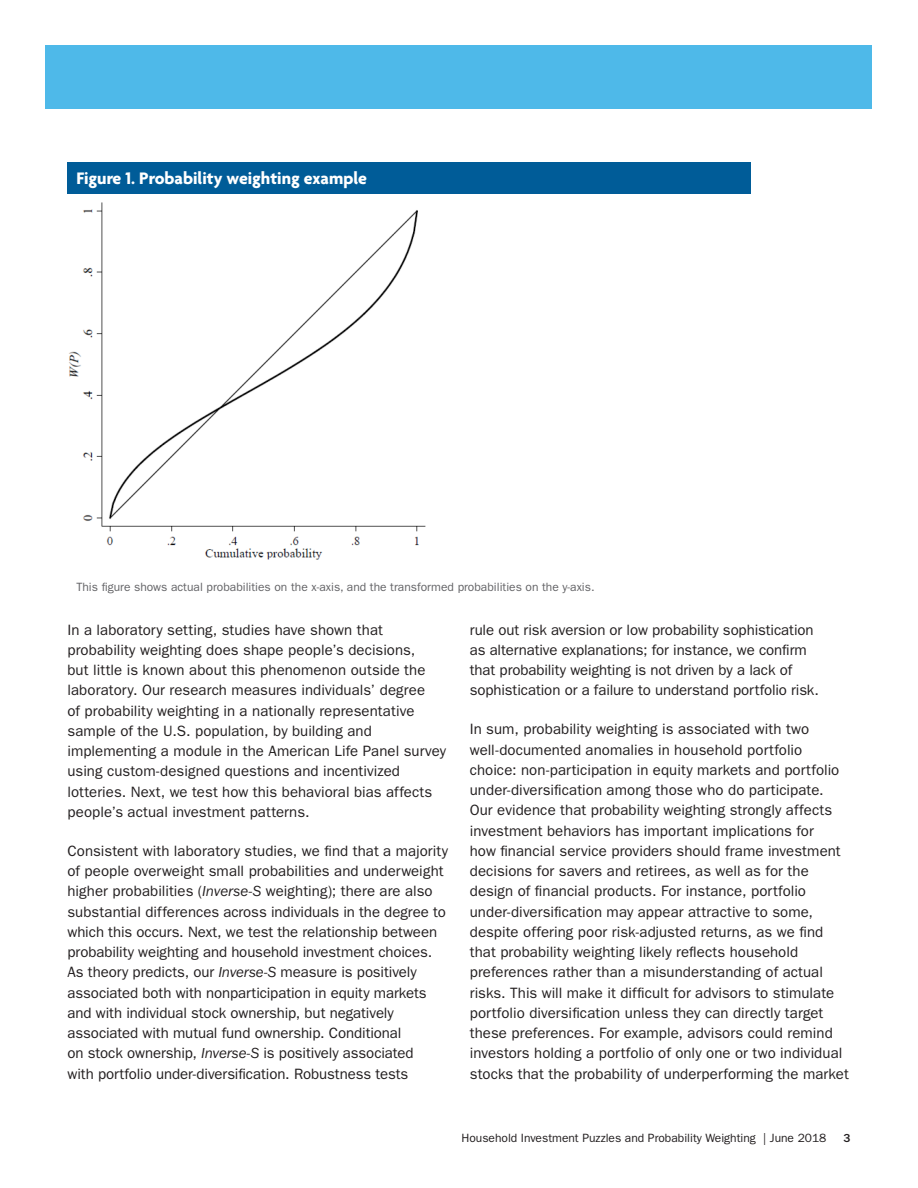
<style>
.page{position:relative;width:918px;height:1188px;background:#fff}
.page>*{position:absolute;margin:0;border:0;box-sizing:border-box;transform-origin:0 0}
._12B_Table_Header_Re{font:700 18px "Agenda";color:#fff}
._7A_Body_Text__FG_10{font:15px/20.2px "ITC Franklin Gothic Std";color:#231f20}
._12E_Table_Footnote{font:12px "ITC Franklin Gothic Std";color:#636366}
.t1{font:12px "ITC Franklin Gothic Std";color:#231f20}
.t2{font:500 12px "ITC Franklin Gothic Std";color:#231f20}
.s1{font-style:italic}
</style>
<div class="page">
<div style="left:46px;top:46px;width:826px;height:63px;background:#4eb9e9"></div>
<img style="left:68px;top:202px;width:358px;height:358px">
<div style="left:68px;top:162px;width:683px;height:32px;background:#005c98"></div>
<p class="_12B_Table_Header_Re" style="left:76px;top:169px;width:292px">Figure 1. Probability weighting example</p>
<p class="_12E_Table_Footnote" style="left:76px;top:580px;width:520px">This figure shows actual probabilities on the x-axis, and the transformed probabilities on the y-axis.</p>
<p class="_7A_Body_Text__FG_10" style="left:68px;top:619px;width:380px">In a laboratory setting, studies have shown that probability weighting does shape people’s decisions,<br>but little is known about this phenomenon outside the laboratory. Our research measures individuals’ degree<br>of probability weighting in a nationally representative sample of the U.S. population, by building and implementing a module in the American Life Panel survey using custom-designed questions and incentivized lotteries. Next, we test how this behavioral bias affects people’s actual investment patterns.</p>
<p class="_7A_Body_Text__FG_10" style="left:68px;top:841px;width:382px">Consistent with laboratory studies, we find that a majority of people overweight small probabilities and underweight higher probabilities (<span class="s1">Inverse-S</span> weighting); there are also substantial differences across individuals in the degree to which this occurs. Next, we test the relationship between probability weighting and household investment choices.<br>As theory predicts, our <span class="s1">Inverse-S</span> measure is positively associated both with nonparticipation in equity markets and with individual stock ownership, but negatively associated with mutual fund ownership. Conditional<br>on stock ownership, <span class="s1">Inverse-S</span> is positively associated<br>with portfolio under-diversification. Robustness tests</p>
<p class="_7A_Body_Text__FG_10" style="left:470px;top:619px;width:351px">rule out risk aversion or low probability sophistication as alternative explanations; for instance, we confirm that probability weighting is not driven by a lack of sophistication or a failure to understand portfolio risk.</p>
<p class="_7A_Body_Text__FG_10" style="left:470px;top:719px;width:381px">In sum, probability weighting is associated with two well-documented anomalies in household portfolio choice: non-participation in equity markets and portfolio under-diversification among those who do participate.<br>Our evidence that probability weighting strongly affects investment behaviors has important implications for<br>how financial service providers should frame investment decisions for savers and retirees, as well as for the design of financial products. For instance, portfolio under-diversification may appear attractive to some, despite offering poor risk-adjusted returns, as we find that probability weighting likely reflects household preferences rather than a misunderstanding of actual risks. This will make it difficult for advisors to stimulate portfolio diversification unless they can directly target these preferences. For example, advisors could remind investors holding a portfolio of only one or two individual stocks that the probability of underperforming the market</p>
<p class="t1" style="left:461px;top:1131px;width:367px">Household Investment Puzzles and Probability Weighting | June 2018</p>
<p class="t2" style="left:843px;top:1131px;width:9px">3</p>
</div>
